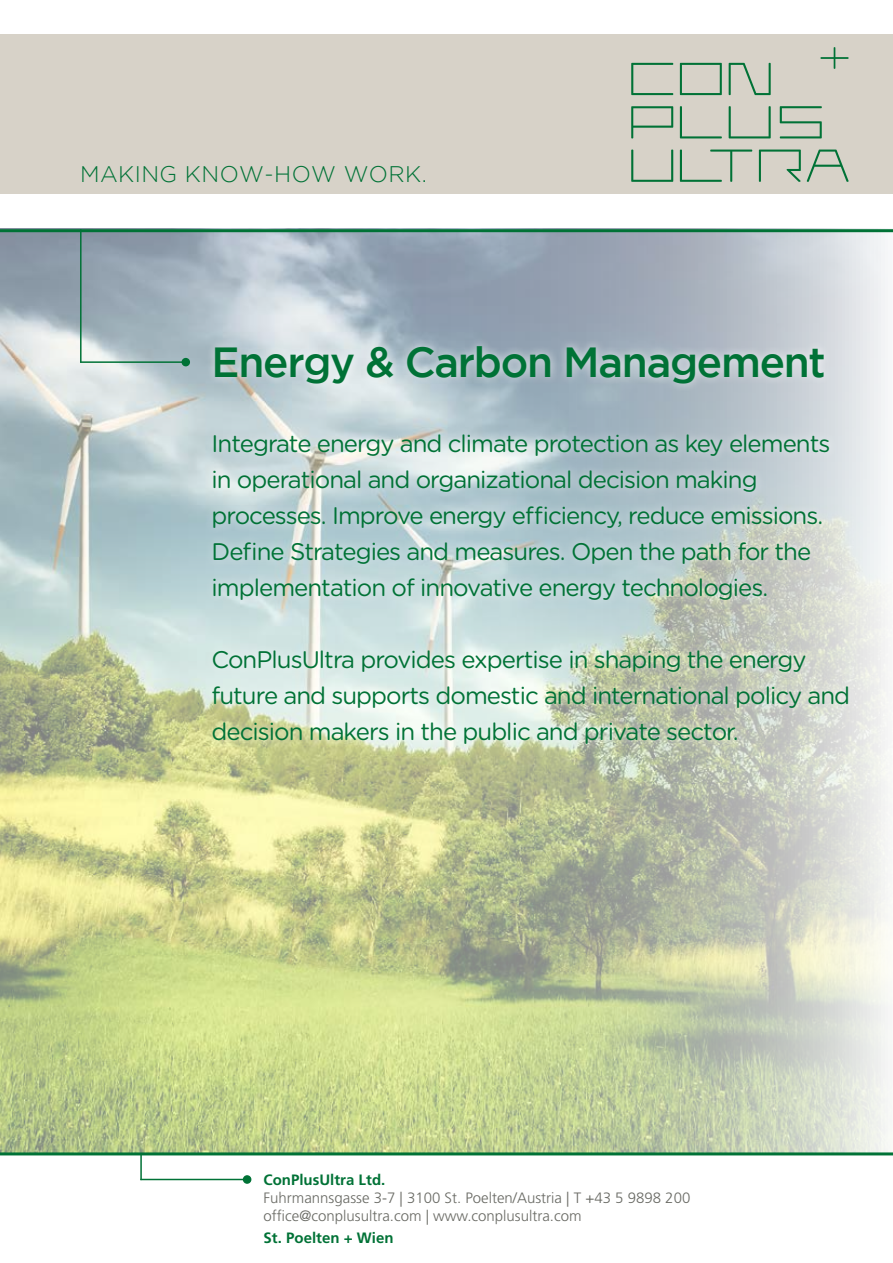
<style>
.page{position:relative;width:893px;height:1263px;background:#fff}
.page>*{position:absolute;margin:0;border:0;box-sizing:border-box;transform-origin:0 0}
.t1{font:500 42px "Gotham";letter-spacing:-.03em;color:#007236}
.t2{font:24px/36px "Gotham Rounded";letter-spacing:-.04em;color:#007236}
.t3{font:300 22.5px "Gotham";letter-spacing:.02em;color:#007236}
.t4{font:300 15px/18px "Frutiger LT";color:#696a64}
.t5{font:700 15px "Frutiger LT";color:#007236}
</style>
<div class="page">
<div style="left:0;top:35px;width:893px;height:159px;background:#d7d2c8"></div>
<svg style="left:631px;top:150px;width:42px;height:32px"></svg>
<svg style="left:680px;top:150px;width:72px;height:32px"></svg>
<svg style="left:759px;top:150px;width:42px;height:32px"></svg>
<svg style="left:807px;top:150px;width:42px;height:32px"></svg>
<svg style="left:631px;top:106px;width:42px;height:32px"></svg>
<svg style="left:680px;top:106px;width:42px;height:32px"></svg>
<svg style="left:729px;top:106px;width:42px;height:32px"></svg>
<svg style="left:780px;top:106px;width:42px;height:32px"></svg>
<svg style="left:729px;top:63px;width:42px;height:32px"></svg>
<svg style="left:680px;top:63px;width:42px;height:32px"></svg>
<svg style="left:631px;top:63px;width:42px;height:32px"></svg>
<svg style="left:820px;top:47px;width:28px;height:22px"></svg>
<img style="left:0;top:232px;width:893px;height:920px">
<hr style="left:80px;top:229px;width:2px;height:133px;background:#007236">
<hr style="left:80px;top:361px;width:104px;height:2px;background:#007236">
<div style="left:182px;top:359px;width:7px;height:7px;background:#007236;border-radius:50%"></div>
<div style="left:182px;top:358px;width:8px;height:8px;border:2px solid #007236;border-radius:50%"></div>
<div style="left:204px;top:337px;width:654px;height:415px;background:#fff;opacity:.75"></div>
<hr style="left:0;top:1152px;width:893px;height:3px;background:#007236">
<hr style="left:0;top:229px;width:893px;height:3px;background:#007236">
<hr style="left:140px;top:1154px;width:2px;height:26px;background:#007236">
<hr style="left:140px;top:1179px;width:106px;height:1px;background:#007236">
<div style="left:244px;top:1176px;width:7px;height:7px;background:#007236;border-radius:50%"></div>
<div style="left:243px;top:1175px;width:8px;height:9px;border:2px solid #007236;border-radius:50%"></div>
<p class="t3" style="left:80px;top:161px;width:348px">MAKING KNOW-HOW WORK.</p>
<h1 class="t1" style="left:212px;top:338px;width:616px">Energy &amp; Carbon Management</h1>
<p class="t2" style="left:212px;top:424px;width:620px">Integrate energy and climate protection as key elements in operational and organizational decision making processes. Improve energy efficiency, reduce emissions.<br>Define Strategies and measures. Open the path for the implementation of innovative energy technologies.</p>
<p class="t2" style="left:212px;top:640px;width:640px">ConPlusUltra provides expertise in shaping the energy future and supports domestic and international policy and decision makers in the public and private sector.</p>
<p class="t5" style="left:264px;top:1171px;width:123px">ConPlusUltra Ltd.</p>
<p class="t4" style="left:264px;top:1189px;width:428px">Fuhrmannsgasse 3-7 | 3100 St. Poelten/Austria | T +43 5 9898 200 office@conplusultra.com | www.conplusultra.com</p>
<p class="t5" style="left:264px;top:1229px;width:131px">St. Poelten + Wien</p>
</div>
